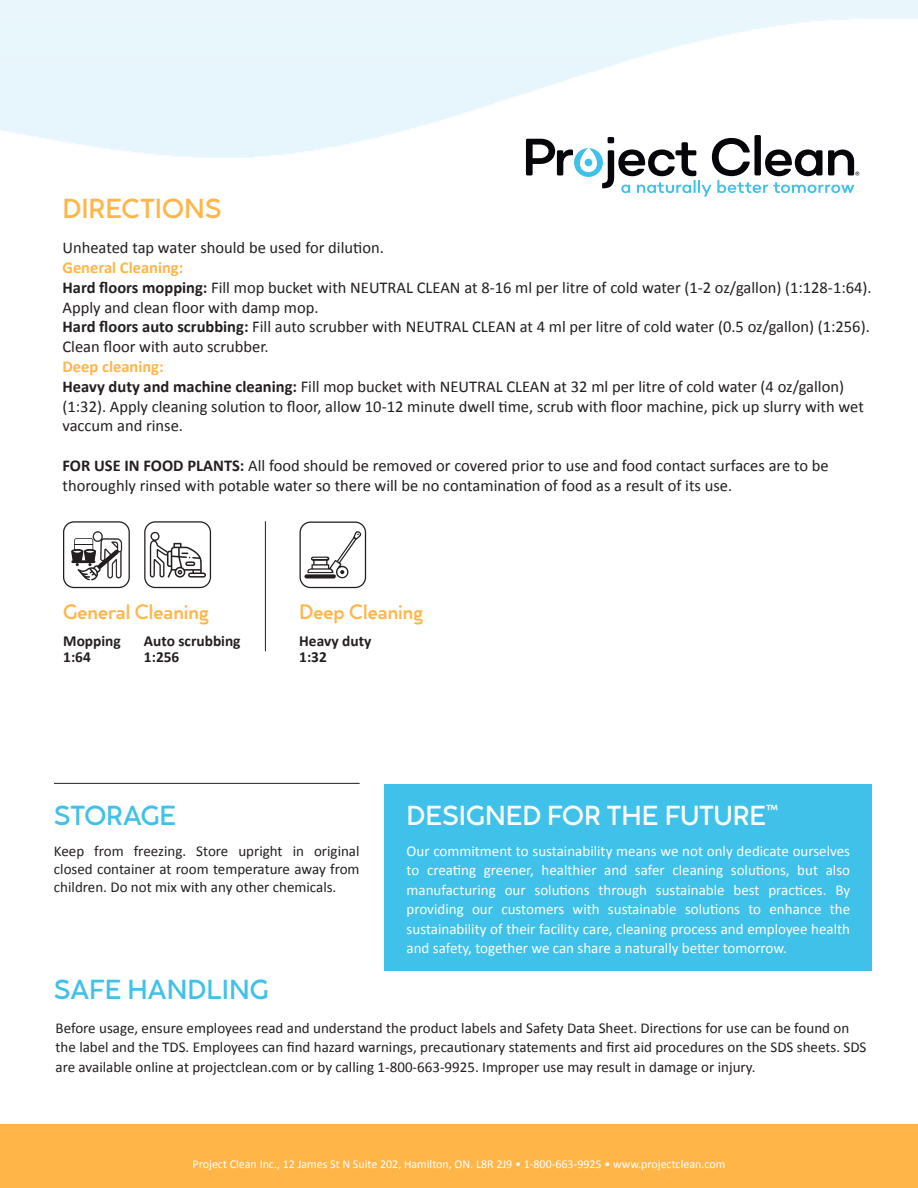
<style>
.page{position:relative;width:918px;height:1188px;background:#fff}
.page>*{position:absolute;margin:0;border:0;box-sizing:border-box;transform-origin:0 0}
.t1{font:500 27px "Cocogoose Classic";color:#fff}
.t2{font:500 27px "Cocogoose Classic";color:#3fc1e9}
.t3{font:500 27px "Cocogoose Classic";color:#ffb548}
.t4{font:500 20.55px "Cocogoose Classic";color:#ffb548}
.t5{font:16.5px/19.8px "Calibri";color:#231f20}
.t6{font:700 16.5px "Calibri";color:#ffb548}
.t7{font:700 15.3px "Calibri";color:#231f20}
.t8{font:15px/19.5px "Calibri";color:#231f20}
.t9{font:15px/19.5px "Calibri";color:#fff;text-align:justify}
.t10{font:12px "Calibri";color:#fff}
.s1{font-weight:700}
</style>
<div class="page">
<div style="left:384px;top:784px;width:488px;height:186px;background:#3fc1e9"></div>
<div style="left:0;top:1124px;width:918px;height:64px;background:#ffb548"></div>
<hr style="left:54px;top:783px;width:306px;height:1px;background:#231f20">
<div style="left:754px;top:135px;width:7px;height:40px;background:#06060a;border-radius:2px"></div>
<svg style="left:526px;top:137px;width:333px;height:60px"></svg>
<svg style="left:150px;top:532px;width:56px;height:46px"></svg>
<div style="left:144px;top:521px;width:67px;height:67px;border:1px solid #231f20;border-radius:10px"></div>
<hr style="left:265px;top:521px;width:1px;height:130px;background:#231f20">
<div style="left:300px;top:522px;width:66px;height:66px;border:1px solid #231f20;border-radius:10px"></div>
<svg style="left:304px;top:531px;width:58px;height:48px"></svg>
<div style="left:63px;top:521px;width:67px;height:67px;border:1px solid #231f20;border-radius:10px"></div>
<svg style="left:71px;top:531px;width:51px;height:49px"></svg>
<p class="t3" style="left:63px;top:188px;width:160px">DIRECTIONS</p>
<p class="t5" style="left:63px;top:237px;width:323px">Unheated tap water should be used for dilution.</p>
<p class="t6" style="left:63px;top:256px;width:122px">General Cleaning:</p>
<p class="t5" style="left:63px;top:277px;width:811px"><span class="s1">Hard floors mopping:</span> Fill mop bucket with NEUTRAL CLEAN at 8-16 ml per litre of cold water (1-2 oz/gallon) (1:128-1:64).<br>Apply and clean floor with damp mop.</p>
<p class="t5" style="left:63px;top:316px;width:809px"><span class="s1">Hard floors auto scrubbing:</span> Fill auto scrubber with NEUTRAL CLEAN at 4 ml per litre of cold water (0.5 oz/gallon) (1:256).<br>Clean floor with auto scrubber.</p>
<p class="t6" style="left:63px;top:355px;width:103px">Deep cleaning:</p>
<p class="t5" style="left:63px;top:376px;width:803px"><span class="s1">Heavy duty and machine cleaning:</span> Fill mop bucket with NEUTRAL CLEAN at 32 ml per litre of cold water (4 oz/gallon) (1:32). Apply cleaning solution to floor, allow 10-12 minute dwell time, scrub with floor machine, pick up slurry with wet vaccum and rinse.</p>
<p class="t5" style="left:63px;top:455px;width:768px"><span class="s1">FOR USE IN FOOD PLANTS:</span> All food should be removed or covered prior to use and food contact surfaces are to be thoroughly rinsed with potable water so there will be no contamination of food as a result of its use.</p>
<p class="t4" style="left:63px;top:596px;width:147px">General Cleaning</p>
<p class="t4" style="left:299px;top:596px;width:125px">Deep Cleaning</p>
<p class="t7" style="left:63px;top:646px;width:29px">1:64</p>
<p class="t7" style="left:144px;top:646px;width:37px">1:256</p>
<p class="t7" style="left:299px;top:646px;width:29px">1:32</p>
<p class="t7" style="left:63px;top:630px;width:59px">Mopping</p>
<p class="t7" style="left:144px;top:630px;width:98px">Auto scrubbing</p>
<p class="t7" style="left:299px;top:630px;width:74px">Heavy duty</p>
<p class="t2" style="left:54px;top:795px;width:124px">STORAGE</p>
<p class="t1" style="left:407px;top:795px;width:373px">DESIGNED FOR THE FUTURE<sup>™</sup></p>
<p class="t8" style="left:54px;top:841px;width:307px;line-height:18px;text-align:justify">Keep from freezing. Store upright in original closed container at room temperature away from children. Do not mix with any other chemicals.</p>
<p class="t9" style="left:407px;top:840px;width:445px">Our commitment to sustainability means we not only dedicate ourselves to creating greener, healthier and safer cleaning solutions, but also manufacturing our solutions through sustainable best practices. By providing our customers with sustainable solutions to enhance the sustainability of their facility care, cleaning process and employee health and safety, together we can share a naturally better tomorrow.</p>
<p class="t2" style="left:54px;top:970px;width:216px">SAFE HANDLING</p>
<p class="t8" style="left:56px;top:1017px;width:812px">Before usage, ensure employees read and understand the product labels and Safety Data Sheet. Directions for use can be found on the label and the TDS. Employees can find hazard warnings, precautionary statements and first aid procedures on the SDS sheets. SDS are available online at projectclean.com or by calling 1-800-663-9925. Improper use may result in damage or injury.</p>
<p class="t10" style="left:193px;top:1157px;width:534px">Project Clean Inc., 12 James St N Suite 202, Hamilton, ON. L8R 2J9 • 1-800-663-9925 • www.projectclean.com</p>
</div>
